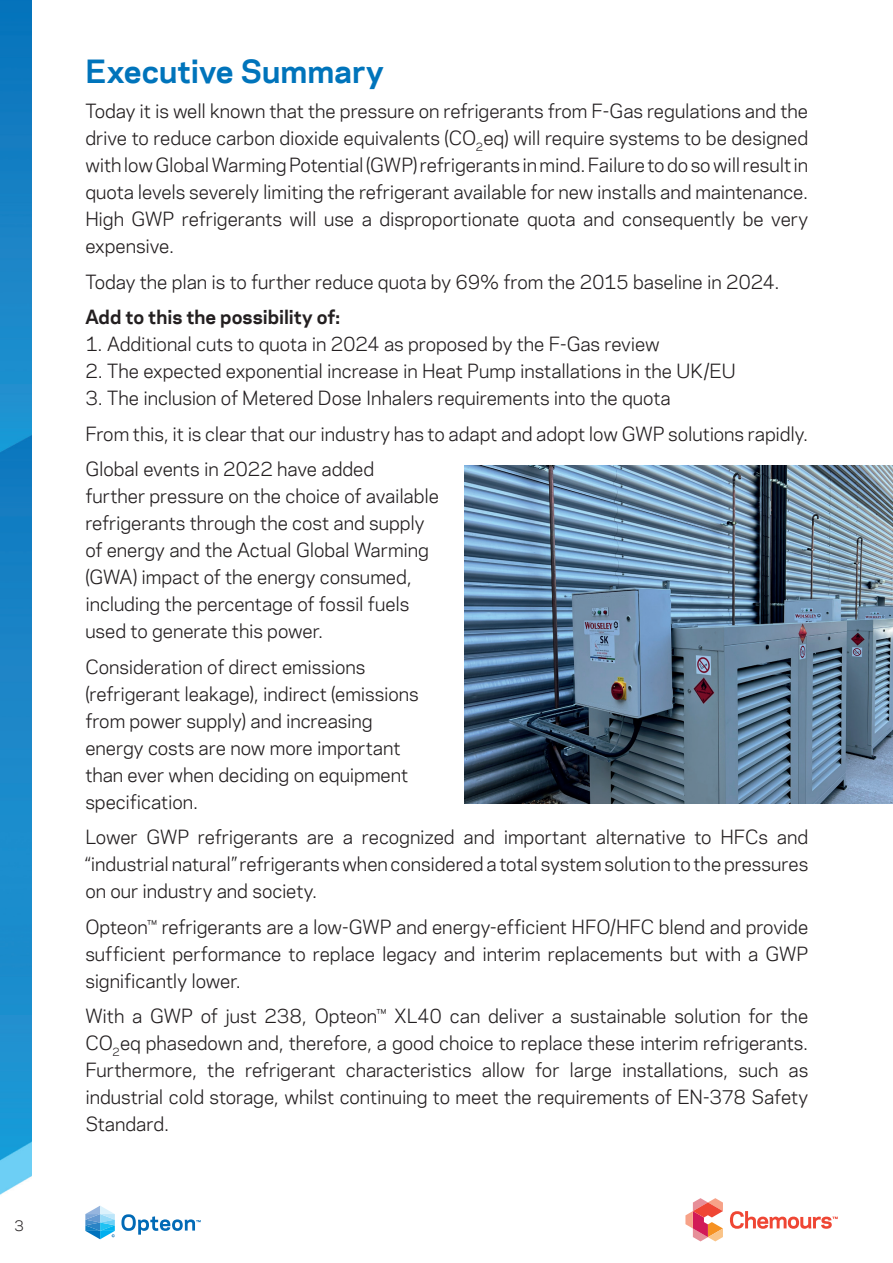
<style>
.page{position:relative;width:893px;height:1263px;background:#fff}
.page>*{position:absolute;margin:0;border:0;box-sizing:border-box;transform-origin:0 0}
.t1{font:700 30px "Chemours Sans";color:#0074bb}
.t2{font:18px/27px "Chemours Sans";letter-spacing:-.005em;color:#231f20;text-align:justify}
.t3{font:700 18px "Chemours Sans";color:#231f20}
.t4{font:13.5px "Chemours Sans";color:#231f20}
</style>
<div class="page">
<svg style="left:121px;top:1214px;width:80px;height:21px"></svg>
<svg style="left:85px;top:1206px;width:30px;height:33px"></svg>
<img style="left:0;top:0;width:32px;height:1195px">
<svg style="left:685px;top:1198px;width:38px;height:43px"></svg>
<svg style="left:730px;top:1211px;width:108px;height:18px"></svg>
<img style="left:464px;top:466px;width:429px;height:337px">
<p class="t4" style="left:14px;top:1215px;width:11px">3</p>
<h1 class="t1" style="left:85px;top:48px;width:300px">Executive Summary</h1>
<p class="t2" style="left:85px;top:97px;width:724px">Today it is well known that the pressure on refrigerants from F-Gas regulations and the drive to reduce carbon dioxide equivalents (CO<sub>2</sub>eq) will require systems to be designed with low Global Warming Potential (GWP) refrigerants in mind. Failure to do so will result in quota levels severely limiting the refrigerant available for new installs and maintenance.<br>High GWP refrigerants will use a disproportionate quota and consequently be very expensive.</p>
<p class="t2" style="left:85px;top:267px;width:696px">Today the plan is to further reduce quota by 69% from the 2015 baseline in 2024.</p>
<p class="t3" style="left:85px;top:304px;width:256px">Add to this the possibility of:</p>
<p class="t2" style="left:85px;top:330px;width:576px">1. Additional cuts to quota in 2024 as proposed by the F-Gas review</p>
<p class="t2" style="left:85px;top:357px;width:652px">2. The expected exponential increase in Heat Pump installations in the UK/EU</p>
<p class="t2" style="left:85px;top:379px;width:724px;line-height:35.5px;text-align:left">3. The inclusion of Metered Dose Inhalers requirements into the quota<br>From this, it is clear that our industry has to adapt and adopt low GWP solutions rapidly.<br>Global events in 2022 have added</p>
<p class="t2" style="left:85px;top:482px;width:355px;text-align:left">further pressure on the choice of available refrigerants through the cost and supply of energy and the Actual Global Warming (GWA) impact of the energy consumed, including the percentage of fossil fuels used to generate this power.</p>
<p class="t2" style="left:85px;top:652px;width:335px;text-align:left">Consideration of direct emissions (refrigerant leakage), indirect (emissions from power supply) and increasing energy costs are now more important than ever when deciding on equipment specification.</p>
<p class="t2" style="left:85px;top:823px;width:724px">Lower GWP refrigerants are a recognized and important alternative to HFCs and “industrial natural” refrigerants when considered a total system solution to the pressures on our industry and society.</p>
<p class="t2" style="left:85px;top:912px;width:724px">Opteon™ refrigerants are a low-GWP and energy-efficient HFO/HFC blend and provide sufficient performance to replace legacy and interim replacements but with a GWP significantly lower.</p>
<p class="t2" style="left:85px;top:1002px;width:724px">With a GWP of just 238, Opteon™ XL40 can deliver a sustainable solution for the CO<sub>2</sub>eq phasedown and, therefore, a good choice to replace these interim refrigerants.<br>Furthermore, the refrigerant characteristics allow for large installations, such as industrial cold storage, whilst continuing to meet the requirements of EN-378 Safety Standard.</p>
</div>
